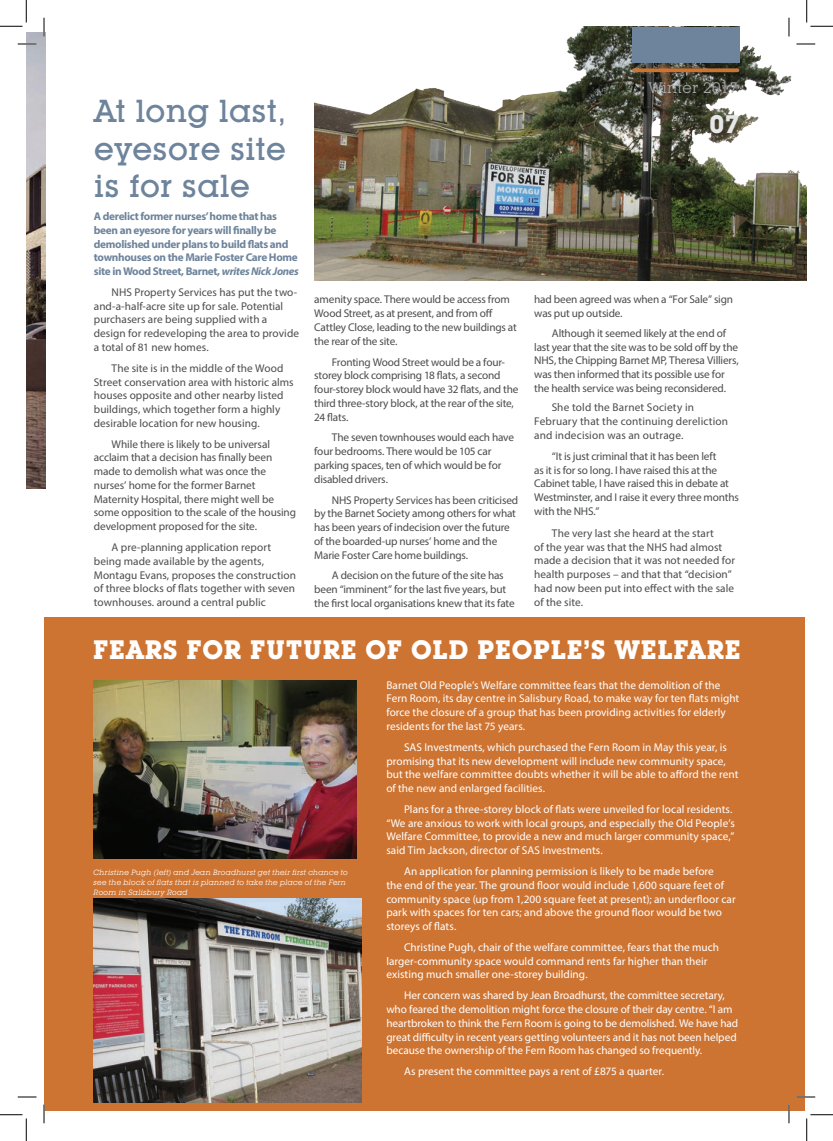
<style>
.page{position:relative;width:833px;height:1141px;background:#fff}
.page>*{position:absolute;margin:0;border:0;box-sizing:border-box;transform-origin:0 0}
.t1{font:500 31.25px/37.5px "Lubalin Graph IT Cby BT";letter-spacing:.01em;color:#6e849c;text-align:justify}
.t2{font:700 26.25px "Lubalin Graph IT Cby BT";letter-spacing:.02em;color:#fff}
.t3{font:700 25px "Lubalin Graph IT Cby BT";color:#e6e7e9}
.t4{font:15px "Lubalin Graph IT Cby BT";letter-spacing:.02em;color:#a8a9ad}
.t5{font:11.25px/13.8px "Myriad Pro";letter-spacing:-.01em;color:#4b4c4d}
.t6{font:11.25px/13.8px "Myriad Pro";color:#fff}
.t7{font:700 11.25px/13.8px "Myriad Pro";letter-spacing:-.03em;color:#6e849c}
.t8{font:11.25px/13.8px "Myriad Pro";letter-spacing:.015em;color:#4b4c4d}
.t9{font:italic 7.5px/10px "Lubalin Graph IT Cby BT";letter-spacing:.025em;color:#fff}
.s1{font-style:italic}
</style>
<div class="page">
<img style="left:26px;top:33px;width:20px;height:455px">
<div style="left:44px;top:617px;width:759px;height:493px;background:#ce7432"></div>
<img style="left:314px;top:26px;width:492px;height:254px">
<div style="left:632px;top:28px;width:106px;height:35px;background:#6e849c"></div>
<svg style="left:633px;top:68px;width:104px;height:4px"></svg>
<img style="left:93px;top:680px;width:263px;height:178px">
<img style="left:93px;top:898px;width:268px;height:204px">
<svg style="left:18px;top:43px;width:18px;height:2px"></svg>
<svg style="left:796px;top:43px;width:18px;height:2px"></svg>
<svg style="left:18px;top:1096px;width:18px;height:1px"></svg>
<svg style="left:796px;top:1096px;width:18px;height:1px"></svg>
<svg style="left:43px;top:18px;width:2px;height:18px"></svg>
<svg style="left:43px;top:1104px;width:2px;height:19px"></svg>
<svg style="left:787px;top:18px;width:2px;height:18px"></svg>
<svg style="left:787px;top:1104px;width:2px;height:19px"></svg>
<svg style="left:0;top:0;width:27px;height:27px"></svg>
<svg style="left:0;top:1114px;width:27px;height:26px"></svg>
<svg style="left:806px;top:0;width:26px;height:27px"></svg>
<svg style="left:806px;top:1114px;width:26px;height:26px"></svg>
<h1 class="t1" style="left:94px;top:92px;width:193px">At long last, eyesore site is for sale</h1>
<p class="t7" style="left:94px;top:209px;width:206px">A derelict former nurses’ home that has been an eyesore for years will finally be demolished under plans to build flats and townhouses on the Marie Foster Care Home site in Wood Street, Barnet, <span class="s1">writes Nick Jones</span></p>
<p class="t5" style="left:94px;top:285px;width:206px;text-indent:18px">NHS Property Services has put the two&shy;and-a-half-acre site up for sale. Potential purchasers are being supplied with a design for redeveloping the area to provide a total of 81 new homes.</p>
<p class="t5" style="left:94px;top:361px;width:201px;text-indent:18px">The site is in the middle of the Wood Street conservation area with historic alms houses opposite and other nearby listed buildings, which together form a highly desirable location for new housing.</p>
<p class="t5" style="left:94px;top:437px;width:204px;text-indent:18px">While there is likely to be universal acclaim that a decision has finally been made to demolish what was once the nurses’ home for the former Barnet Maternity Hospital, there might well be some opposition to the scale of the housing development proposed for the site.</p>
<p class="t5" style="left:94px;top:540px;width:204px;text-indent:18px">A pre-planning application report being made available by the agents, Montagu Evans, proposes the construction of three blocks of flats together with seven townhouses. around a central public</p>
<p class="t5" style="left:314px;top:292px;width:204px">amenity space. There would be access from Wood Street, as at present, and from off Cattley Close, leading to the new buildings at the rear of the site.</p>
<p class="t5" style="left:314px;top:355px;width:206px;text-indent:18px">Fronting Wood Street would be a four&shy;storey block comprising 18 flats, a second four-storey block would have 32 flats, and the third three-story block, at the rear of the site, 24 flats.</p>
<p class="t5" style="left:314px;top:430px;width:201px;text-indent:18px">The seven townhouses would each have four bedrooms. There would be 105 car parking spaces, ten of which would be for disabled drivers.</p>
<p class="t5" style="left:314px;top:492px;width:205px;text-indent:18px">NHS Property Services has been criticised by the Barnet Society among others for what has been years of indecision over the future of the boarded-up nurses’ home and the Marie Foster Care home buildings.</p>
<p class="t5" style="left:314px;top:568px;width:202px;text-indent:18px">A decision on the future of the site has been “imminent” for the last five years, but the first local organisations knew that its fate</p>
<h3 class="t4" style="left:648px;top:78px;width:91px">Winter 2017</h3>
<h3 class="t3" style="left:709px;top:108px;width:31px">07</h3>
<p class="t5" style="left:534px;top:292px;width:200px">had been agreed was when a “For Sale” sign was put up outside.</p>
<p class="t5" style="left:534px;top:326px;width:206px;text-indent:18px">Although it seemed likely at the end of last year that the site was to be sold off by the NHS, the Chipping Barnet MP, Theresa Villiers, was then informed that its possible use for the health service was being reconsidered.</p>
<p class="t8" style="left:534px;top:400px;width:195px;text-indent:18px">She told the Barnet Society in<br>February that the continuing dereliction and indecision was an outrage.</p>
<p class="t5" style="left:534px;top:449px;width:206px;text-indent:18px">“It is just criminal that it has been left<br>as it is for so long. I have raised this at the Cabinet table, I have raised this in debate at Westminster, and I raise it every three months with the NHS.”</p>
<p class="t5" style="left:534px;top:526px;width:202px;text-indent:18px">The very last she heard at the start<br>of the year was that the NHS had almost made a decision that it was not needed for health purposes – and that that “decision” had now been put into effect with the sale of the site.</p>
<h2 class="t2" style="left:93px;top:633px;width:648px">FEARS FOR FUTURE OF OLD PEOPLE’S WELFARE</h2>
<p class="t9" style="left:93px;top:866px;width:256px">Christine Pugh (left) and Jean Broadhurst get their first chance to see the block of flats that is planned to take the place of the Fern<br>Room in Salisbury Road</p>
<p class="t6" style="left:386px;top:677px;width:354px">Barnet Old People’s Welfare committee fears that the demolition of the Fern Room, its day centre in Salisbury Road, to make way for ten flats might force the closure of a group that has been providing activities for elderly residents for the last 75 years.</p>
<p class="t6" style="left:386px;top:739px;width:353px;text-indent:18px">SAS Investments, which purchased the Fern Room in May this year, is promising that its new development will include new community space, but the welfare committee doubts whether it will be able to afford the rent of the new and enlarged facilities.</p>
<p class="t6" style="left:386px;top:802px;width:350px;text-indent:18px">Plans for a three-storey block of flats were unveiled for local residents. “We are anxious to work with local groups, and especially the Old People’s Welfare Committee, to provide a new and much larger community space,” said Tim Jackson, director of SAS Investments.</p>
<p class="t6" style="left:386px;top:864px;width:351px;text-indent:18px">An application for planning permission is likely to be made before<br>the end of the year. The ground floor would include 1,600 square feet of community space (up from 1,200 square feet at present); an underfloor car park with spaces for ten cars; and above the ground floor would be two storeys of flats.</p>
<p class="t6" style="left:386px;top:939px;width:334px;text-indent:18px">Christine Pugh, chair of the welfare committee, fears that the much larger-community space would command rents far higher than their existing much smaller one-storey building.</p>
<p class="t6" style="left:386px;top:988px;width:353px;text-indent:18px">Her concern was shared by Jean Broadhurst, the committee secretary, who feared the demolition might force the closure of their day centre. “I am heartbroken to think the Fern Room is going to be demolished. We have had great difficulty in recent years getting volunteers and it has not been helped because the ownership of the Fern Room has changed so frequently.</p>
<p class="t6" style="left:404px;top:1064px;width:261px">As present the committee pays a rent of £875 a quarter.</p>
</div>
